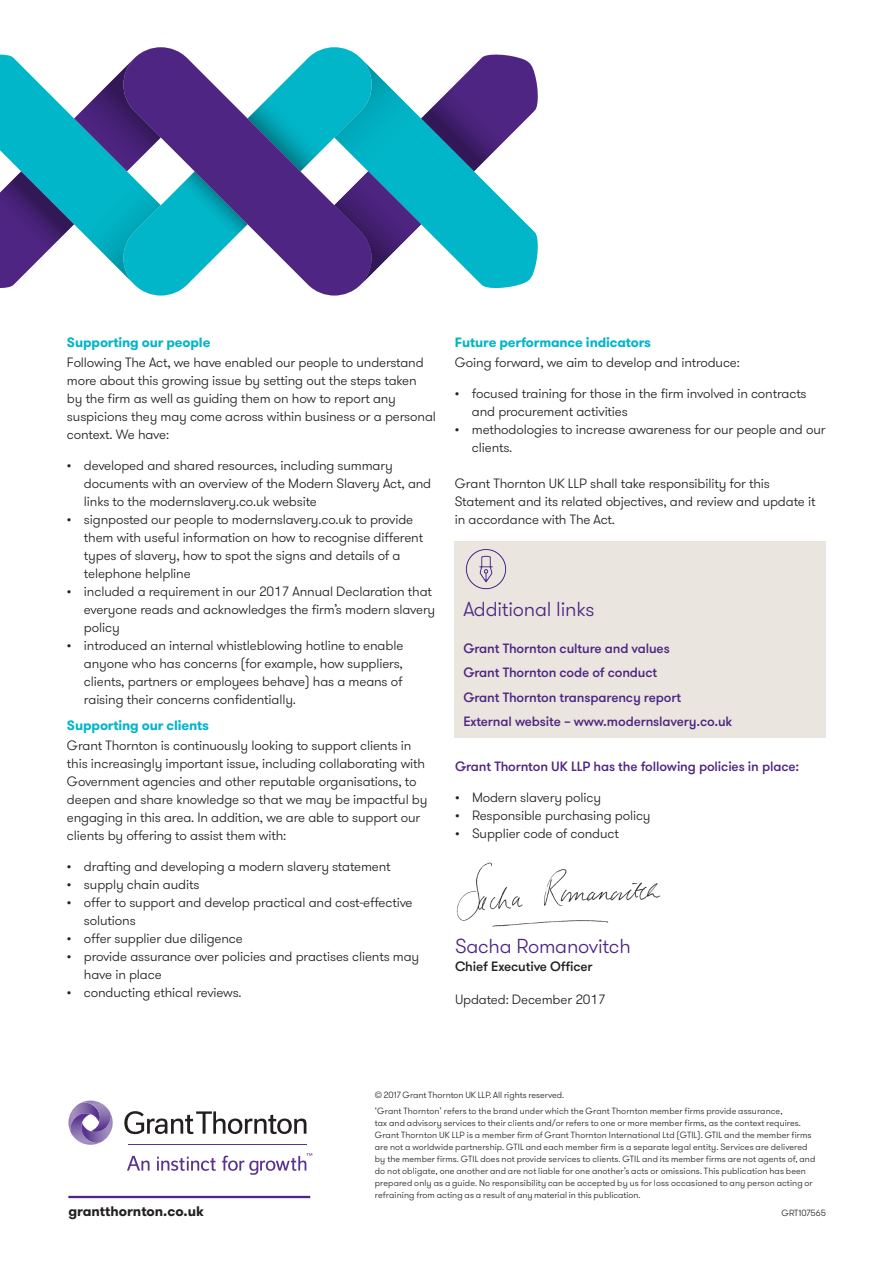
<style>
.page{position:relative;width:893px;height:1263px;background:#fff}
.page>*{position:absolute;margin:0;border:0;box-sizing:border-box;transform-origin:0 0}
.t1{font:300 20.25px "GT Walsheim Pro";letter-spacing:-.01em;color:#4e2582}
.t2{font:700 13.8px "GT Walsheim Pro";color:#231f20}
.t3{font:300 13.5px/18px "GT Walsheim Pro";letter-spacing:-.01em;color:#231f20}
.t4{font:500 13.5px/24.5px "GT Walsheim Pro";letter-spacing:-.01em;color:#4e2582}
.t5{font:700 13.5px "GT Walsheim Pro";letter-spacing:-.01em;color:#00b6c8}
.t6{font:500 13.5px "GT Walsheim Pro";letter-spacing:-.01em;color:#231f20}
.t7{font:300 9px/12px "GT Walsheim Pro";letter-spacing:.01em;color:#231f20}
</style>
<div class="page">
<div style="left:455px;top:541px;width:371px;height:196px;background:#eae6df"></div>
<hr style="left:68px;top:1196px;width:242px;height:2px;background:#4e2582">
<svg style="left:124px;top:1111px;width:182px;height:23px"></svg>
<svg style="left:68px;top:1100px;width:45px;height:45px"></svg>
<svg style="left:127px;top:1156px;width:23px;height:14px"></svg>
<svg style="left:157px;top:1157px;width:59px;height:14px"></svg>
<svg style="left:222px;top:1153px;width:90px;height:22px"></svg>
<hr style="left:128px;top:1144px;width:178px;height:1px;background:#5a338e">
<svg style="left:0;top:47px;width:538px;height:249px"></svg>
<img style="left:465px;top:549px;width:42px;height:41px">
<img style="left:456px;top:862px;width:204px;height:65px">
<p class="t5" style="left:67px;top:333px;width:145px">Supporting our people</p>
<p class="t3" style="left:67px;top:354px;width:370px">Following The Act, we have enabled our people to understand more about this growing issue by setting out the steps taken<br>by the firm as well as guiding them on how to report any suspicions they may come across within business or a personal context. We have:</p>
<p class="t3" style="left:84px;top:456px;width:349px;text-indent:-17px">• developed and shared resources, including summary documents with an overview of the Modern Slavery Act, and links to the modernslavery.co.uk website</p>
<p class="t3" style="left:84px;top:510px;width:341px;text-indent:-17px">• signposted our people to modernslavery.co.uk to provide them with useful information on how to recognise different types of slavery, how to spot the signs and details of a telephone helpline</p>
<p class="t3" style="left:84px;top:582px;width:353px;text-indent:-17px">• included a requirement in our 2017 Annual Declaration that everyone reads and acknowledges the firm’s modern slavery policy</p>
<p class="t3" style="left:84px;top:636px;width:321px;text-align:justify;text-indent:-17px">• introduced an internal whistleblowing hotline to enable anyone who has concerns (for example, how suppliers, clients, partners or employees behave) has a means of raising their concerns confidentially.</p>
<p class="t5" style="left:67px;top:717px;width:144px">Supporting our clients</p>
<p class="t3" style="left:67px;top:737px;width:362px">Grant Thornton is continuously looking to support clients in this increasingly important issue, including collaborating with Government agencies and other reputable organisations, to deepen and share knowledge so that we may be impactful by engaging in this area. In addition, we are able to support our clients by offering to assist them with:</p>
<p class="t3" style="left:67px;top:858px;width:325px">• drafting and developing a modern slavery statement</p>
<p class="t3" style="left:67px;top:876px;width:134px">• supply chain audits</p>
<p class="t3" style="left:84px;top:894px;width:330px;text-indent:-17px">• offer to support and develop practical and cost-effective solutions</p>
<p class="t3" style="left:67px;top:930px;width:177px">• offer supplier due diligence</p>
<p class="t3" style="left:84px;top:948px;width:337px;text-indent:-17px">• provide assurance over policies and practises clients may have in place</p>
<p class="t3" style="left:67px;top:984px;width:176px">• conducting ethical reviews.</p>
<p class="t5" style="left:455px;top:333px;width:198px">Future performance indicators</p>
<p class="t3" style="left:455px;top:354px;width:286px">Going forward, we aim to develop and introduce:</p>
<p class="t3" style="left:472px;top:384px;width:336px;text-indent:-17px">• focused training for those in the firm involved in contracts and procurement activities</p>
<p class="t3" style="left:472px;top:420px;width:355px;text-indent:-17px">• methodologies to increase awareness for our people and our clients.</p>
<p class="t3" style="left:455px;top:474px;width:362px">Grant Thornton UK LLP shall take responsibility for this<br>Statement and its related objectives, and review and update it in accordance with The Act.</p>
<h1 class="t1" style="left:463px;top:596px;width:133px">Additional links</h1>
<p class="t4" style="left:463px;top:636px;width:270px">Grant Thornton culture and values<br>Grant Thornton code of conduct<br>Grant Thornton transparency report External website – www.modernslavery.co.uk</p>
<p class="t4" style="left:455px;top:754px;width:346px">Grant Thornton UK LLP has the following policies in place:</p>
<p class="t3" style="left:455px;top:788px;width:148px">• Modern slavery policy</p>
<p class="t3" style="left:455px;top:806px;width:197px">• Responsible purchasing policy</p>
<p class="t3" style="left:455px;top:824px;width:165px">• Supplier code of conduct</p>
<h1 class="t1" style="left:455px;top:933px;width:177px">Sacha Romanovitch</h1>
<p class="t6" style="left:455px;top:957px;width:139px">Chief Executive Officer</p>
<p class="t3" style="left:455px;top:990px;width:152px">Updated: December 2017</p>
<p class="t2" style="left:68px;top:1202px;width:137px">grantthornton.co.uk</p>
<p class="t7" style="left:375px;top:1087px;width:409px;line-height:16.2px">© 2017 Grant Thornton UK LLP. All rights reserved.<br>‘Grant Thornton’ refers to the brand under which the Grant Thornton member firms provide assurance,</p>
<p class="t7" style="left:375px;top:1117px;width:442px">tax and advisory services to their clients and/or refers to one or more member firms, as the context requires.<br>Grant Thornton UK LLP is a member firm of Grant Thornton International Ltd (GTIL). GTIL and the member firms are not a worldwide partnership. GTIL and each member firm is a separate legal entity. Services are delivered by the member firms. GTIL does not provide services to clients. GTIL and its member firms are not agents of, and do not obligate, one another and are not liable for one another’s acts or omissions. This publication has been prepared only as a guide. No responsibility can be accepted by us for loss occasioned to any person acting or refraining from acting as a result of any material in this publication.</p>
<p class="t7" style="left:781px;top:1207px;width:46px">GRT107565</p>
</div>
